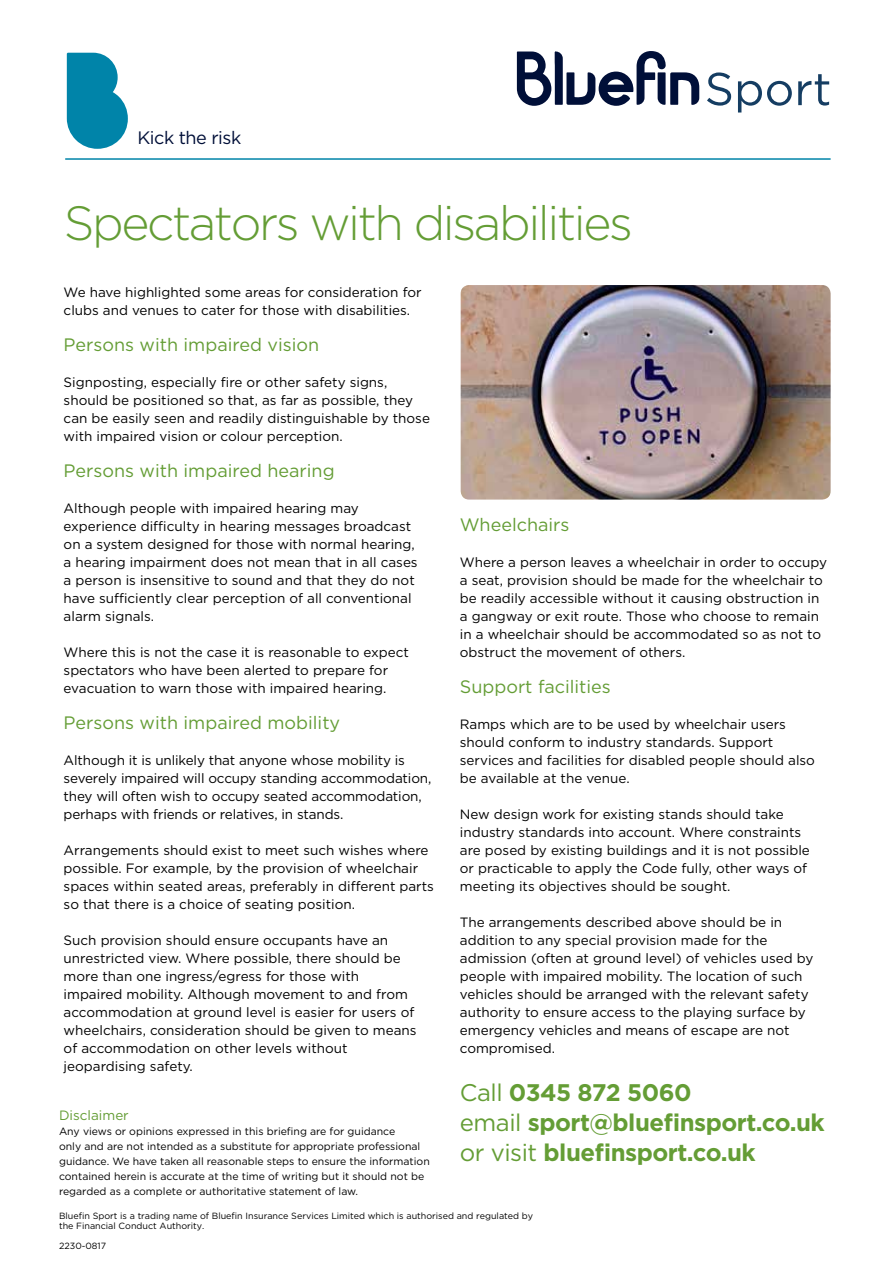
<style>
.page{position:relative;width:893px;height:1263px;background:#fff}
.page>*{position:absolute;margin:0;border:0;box-sizing:border-box;transform-origin:0 0}
.t1{font:300 48px "Gotham";letter-spacing:-.05em;color:#649d35}
.t2{font:700 24px/30px "Gotham";letter-spacing:-.02em;color:#649d35}
.t3{font:18px "Gotham";color:#649d35}
.t4{font:18px "Gotham";letter-spacing:-.025em;color:#000f38}
.t5{font:13.5px/18px "Gotham";color:#000}
.t6{font:13.5px "Gotham";color:#649d35}
.t7{font:10.5px/15px "Gotham";color:#000}
.t8{font:9px/10.8px "Gotham";color:#000}
.s1{font-weight:400}
</style>
<div class="page">
<hr style="left:65px;top:158px;width:766px;height:2px;background:#0084a9">
<svg style="left:67px;top:53px;width:61px;height:96px"></svg>
<svg style="left:517px;top:51px;width:182px;height:55px"></svg>
<svg style="left:707px;top:72px;width:24px;height:34px"></svg>
<svg style="left:738px;top:81px;width:54px;height:32px"></svg>
<svg style="left:798px;top:74px;width:31px;height:32px"></svg>
<img style="left:461px;top:285px;width:370px;height:215px">
<h3 class="t4" style="left:137px;top:126px;width:105px">Kick the risk</h3>
<h1 class="t1" style="left:64px;top:193px;width:571px">Spectators with disabilities</h1>
<p class="t5" style="left:64px;top:283px;width:360px">We have highlighted some areas for consideration for clubs and venues to cater for those with disabilities.</p>
<h3 class="t3" style="left:64px;top:333px;width:257px">Persons with impaired vision</h3>
<p class="t5" style="left:64px;top:373px;width:368px">Signposting, especially fire or other safety signs, should be positioned so that, as far as possible, they can be easily seen and readily distinguishable by those with impaired vision or colour perception.</p>
<h3 class="t3" style="left:64px;top:459px;width:273px">Persons with impaired hearing</h3>
<p class="t5" style="left:64px;top:499px;width:356px">Although people with impaired hearing may experience difficulty in hearing messages broadcast on a system designed for those with normal hearing, a hearing impairment does not mean that in all cases a person is insensitive to sound and that they do not have sufficiently clear perception of all conventional alarm signals.</p>
<p class="t5" style="left:64px;top:643px;width:347px">Where this is not the case it is reasonable to expect spectators who have been alerted to prepare for evacuation to warn those with impaired hearing.</p>
<h3 class="t3" style="left:64px;top:711px;width:278px">Persons with impaired mobility</h3>
<p class="t5" style="left:64px;top:751px;width:369px">Although it is unlikely that anyone whose mobility is severely impaired will occupy standing accommodation, they will often wish to occupy seated accommodation, perhaps with friends or relatives, in stands.</p>
<p class="t5" style="left:64px;top:841px;width:372px">Arrangements should exist to meet such wishes where possible. For example, by the provision of wheelchair spaces within seated areas, preferably in different parts so that there is a choice of seating position.</p>
<p class="t5" style="left:64px;top:931px;width:354px">Such provision should ensure occupants have an unrestricted view. Where possible, there should be more than one ingress/egress for those with impaired mobility. Although movement to and from accommodation at ground level is easier for users of wheelchairs, consideration should be given to means of accommodation on other levels without jeopardising safety.</p>
<h3 class="t3" style="left:460px;top:513px;width:111px">Wheelchairs</h3>
<p class="t5" style="left:460px;top:553px;width:369px">Where a person leaves a wheelchair in order to occupy a seat, provision should be made for the wheelchair to be readily accessible without it causing obstruction in a gangway or exit route. Those who choose to remain in a wheelchair should be accommodated so as not to obstruct the movement of others.</p>
<h3 class="t3" style="left:460px;top:675px;width:152px">Support facilities</h3>
<p class="t5" style="left:460px;top:715px;width:357px">Ramps which are to be used by wheelchair users should conform to industry standards. Support services and facilities for disabled people should also be available at the venue.</p>
<p class="t5" style="left:460px;top:805px;width:351px">New design work for existing stands should take industry standards into account. Where constraints are posed by existing buildings and it is not possible or practicable to apply the Code fully, other ways of meeting its objectives should be sought.</p>
<p class="t5" style="left:460px;top:913px;width:355px">The arrangements described above should be in addition to any special provision made for the admission (often at ground level) of vehicles used by people with impaired mobility. The location of such vehicles should be arranged with the relevant safety authority to ensure access to the playing surface by emergency vehicles and means of escape are not compromised.</p>
<h2 class="t2" style="left:460px;top:1078px;width:366px"><span class="s1">Call</span> 0345 872 5060<br><span class="s1">email</span> sport@bluefinsport.co.uk <span class="s1">or visit</span> bluefinsport.co.uk</h2>
<p class="t6" style="left:59px;top:1107px;width:71px">Disclaimer</p>
<p class="t7" style="left:59px;top:1124px;width:372px">Any views or opinions expressed in this briefing are for guidance<br>only and are not intended as a substitute for appropriate professional guidance. We have taken all reasonable steps to ensure the information contained herein is accurate at the time of writing but it should not be regarded as a complete or authoritative statement of law.</p>
<p class="t8" style="left:59px;top:1210px;width:476px">Bluefin Sport is a trading name of Bluefin Insurance Services Limited which is authorised and regulated by the Financial Conduct Authority.</p>
<p class="t8" style="left:59px;top:1240px;width:49px">2230-0817</p>
</div>
